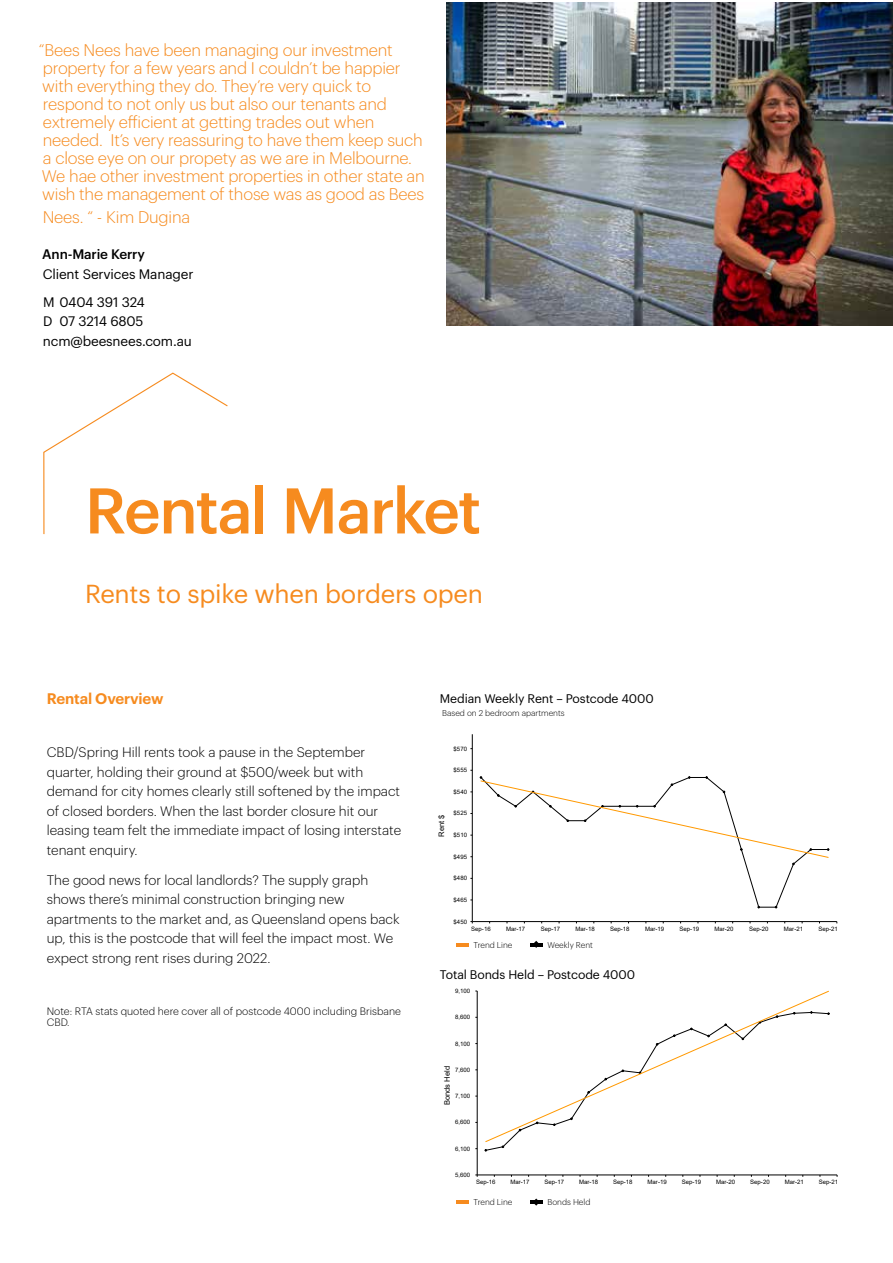
<style>
.page{position:relative;width:893px;height:1263px;background:#fff}
.page>*{position:absolute;margin:0;border:0;box-sizing:border-box;transform-origin:0 0}
.t1{font:500 63px "Graphik";letter-spacing:-.03em;color:#f68b1f}
.t2{font:25.5px "Graphik";letter-spacing:-.01em;color:#f68b1f}
.t3{font:300 16.5px/18px "Graphik";letter-spacing:-.01em;color:#f68b1f}
.t4{font:600 15px "Graphik";letter-spacing:-.01em;color:#f68b1f}
.t5{font:300 13.5px/19.5px "Graphik";color:#000}
.t6{font:13.5px/28px "Graphik";letter-spacing:-.01em;color:#000}
.t7{font:500 13.5px "Graphik";letter-spacing:-.01em;color:#000}
.t8{font:12.3px "Graphik";letter-spacing:-.01em;color:#000}
.t9{font:300 10.5px/11.2px "Graphik";color:#000}
.t10{font:300 8.25px "Graphik";color:#000}
.t11{font:7.5px "Arial";color:#000}
.t12{font:6px "Arial";color:#000}
</style>
<div class="page">
<hr style="left:472px;top:734px;width:1px;height:187px;background:#000">
<hr style="left:472px;top:921px;width:365px;height:1px;background:#000">
<svg style="left:745px;top:865px;width:49px;height:43px"></svg>
<svg style="left:480px;top:776px;width:349px;height:89px"></svg>
<hr style="left:477px;top:991px;width:1px;height:184px;background:#000">
<hr style="left:477px;top:1175px;width:360px;height:1px;background:#000">
<svg style="left:485px;top:991px;width:344px;height:151px"></svg>
<img style="left:446px;top:2px;width:447px;height:323px">
<svg style="left:43px;top:372px;width:185px;height:163px"></svg>
<svg style="left:456px;top:943px;width:13px;height:3px"></svg>
<svg style="left:530px;top:941px;width:12px;height:7px"></svg>
<hr style="left:456px;top:1200px;width:13px;height:4px;background:#f68b1f">
<svg style="left:530px;top:1198px;width:12px;height:8px"></svg>
<p class="t3" style="left:39px;top:40px;width:388px">“Bees Nees have been managing our investment property for a few years and I couldn’t be happier with everything they do. They’re very quick to respond to not only us but also our tenants and extremely efficient at getting trades out when needed. It’s very reassuring to have them keep such a close eye on our propety as we are in Melbourne.<br>We hae other investment properties in other state an wish the management of those was as good as Bees</p>
<p class="t3" style="left:43px;top:206px;width:149px">Nees. “ - Kim Dugina</p>
<p class="t7" style="left:42px;top:244px;width:104px">Ann-Marie Kerry</p>
<p class="t6" style="left:43px;top:259px;width:152px">Client Services Manager<br>M 0404 391 324</p>
<p class="t6" style="left:43px;top:311px;width:150px;line-height:19.5px">D 07 3214 6805 ncm@beesnees.com.au</p>
<h1 class="t1" style="left:85px;top:463px;width:398px">Rental Market</h1>
<h2 class="t2" style="left:85px;top:574px;width:399px">Rents to spike when borders open</h2>
<p class="t4" style="left:47px;top:687px;width:118px">Rental Overview</p>
<p class="t5" style="left:47px;top:742px;width:356px">CBD/Spring Hill rents took a pause in the September quarter, holding their ground at $500/week but with demand for city homes clearly still softened by the impact of closed borders. When the last border closure hit our leasing team felt the immediate impact of losing interstate tenant enquiry.</p>
<p class="t5" style="left:47px;top:869px;width:354px">The good news for local landlords? The supply graph shows there’s minimal construction bringing new apartments to the market and, as Queensland opens back up, this is the postcode that will feel the impact most. We expect strong rent rises during 2022.</p>
<p class="t9" style="left:47px;top:1005px;width:356px">Note: RTA stats quoted here cover all of postcode 4000 including Brisbane<br>CBD.</p>
<p class="t8" style="left:440px;top:689px;width:215px">Median Weekly Rent – Postcode 4000</p>
<p class="t10" style="left:442px;top:706px;width:124px">Based on 2 bedroom apartments</p>
<p class="t12" style="left:454px;top:744px;width:15px">$570</p>
<p class="t12" style="left:454px;top:766px;width:15px">$555</p>
<p class="t11" style="left:436px;top:837px;width:24px;rotate:-90deg">Rent $</p>
<p class="t12" style="left:454px;top:788px;width:15px">$540</p>
<p class="t12" style="left:454px;top:809px;width:15px">$525</p>
<p class="t12" style="left:454px;top:831px;width:15px">$510</p>
<p class="t12" style="left:454px;top:852px;width:15px">$495</p>
<p class="t12" style="left:454px;top:874px;width:15px">$480</p>
<p class="t12" style="left:454px;top:896px;width:15px">$465</p>
<p class="t12" style="left:454px;top:917px;width:15px">$450</p>
<p class="t12" style="left:471px;top:924px;width:21px">Sep-16</p>
<p class="t12" style="left:506px;top:924px;width:21px">Mar-17</p>
<p class="t12" style="left:541px;top:924px;width:21px">Sep-17</p>
<p class="t12" style="left:576px;top:924px;width:21px">Mar-18</p>
<p class="t12" style="left:610px;top:924px;width:21px">Sep-18</p>
<p class="t12" style="left:645px;top:924px;width:21px">Mar-19</p>
<p class="t12" style="left:679px;top:924px;width:21px">Sep-19</p>
<p class="t12" style="left:714px;top:924px;width:21px">Mar-20</p>
<p class="t12" style="left:749px;top:924px;width:21px">Sep-20</p>
<p class="t12" style="left:784px;top:924px;width:21px">Mar-21</p>
<p class="t12" style="left:818px;top:924px;width:21px">Sep-21</p>
<p class="t10" style="left:474px;top:938px;width:40px">Trend Line</p>
<p class="t10" style="left:547px;top:938px;width:47px">Weekly Rent</p>
<p class="t8" style="left:440px;top:965px;width:197px">Total Bonds Held – Postcode 4000</p>
<p class="t12" style="left:455px;top:987px;width:17px">9,100</p>
<p class="t12" style="left:455px;top:1013px;width:17px">8,600</p>
<p class="t12" style="left:455px;top:1039px;width:17px">8,100</p>
<p class="t11" style="left:442px;top:1105px;width:41px;rotate:-90deg">Bonds Held</p>
<p class="t12" style="left:455px;top:1065px;width:17px">7,600</p>
<p class="t12" style="left:455px;top:1092px;width:17px">7,100</p>
<p class="t12" style="left:455px;top:1118px;width:17px">6,600</p>
<p class="t12" style="left:455px;top:1144px;width:17px">6,100</p>
<p class="t12" style="left:455px;top:1171px;width:17px">5,600</p>
<p class="t12" style="left:476px;top:1178px;width:21px">Sep-16</p>
<p class="t12" style="left:510px;top:1178px;width:21px">Mar-17</p>
<p class="t12" style="left:545px;top:1178px;width:21px">Sep-17</p>
<p class="t12" style="left:579px;top:1178px;width:21px">Mar-18</p>
<p class="t12" style="left:613px;top:1178px;width:21px">Sep-18</p>
<p class="t12" style="left:648px;top:1178px;width:21px">Mar-19</p>
<p class="t12" style="left:682px;top:1178px;width:21px">Sep-19</p>
<p class="t12" style="left:716px;top:1178px;width:21px">Mar-20</p>
<p class="t12" style="left:750px;top:1178px;width:21px">Sep-20</p>
<p class="t12" style="left:785px;top:1178px;width:21px">Mar-21</p>
<p class="t12" style="left:819px;top:1178px;width:21px">Sep-21</p>
<p class="t10" style="left:474px;top:1196px;width:40px">Trend Line</p>
<p class="t10" style="left:547px;top:1196px;width:44px">Bonds Held</p>
</div>
